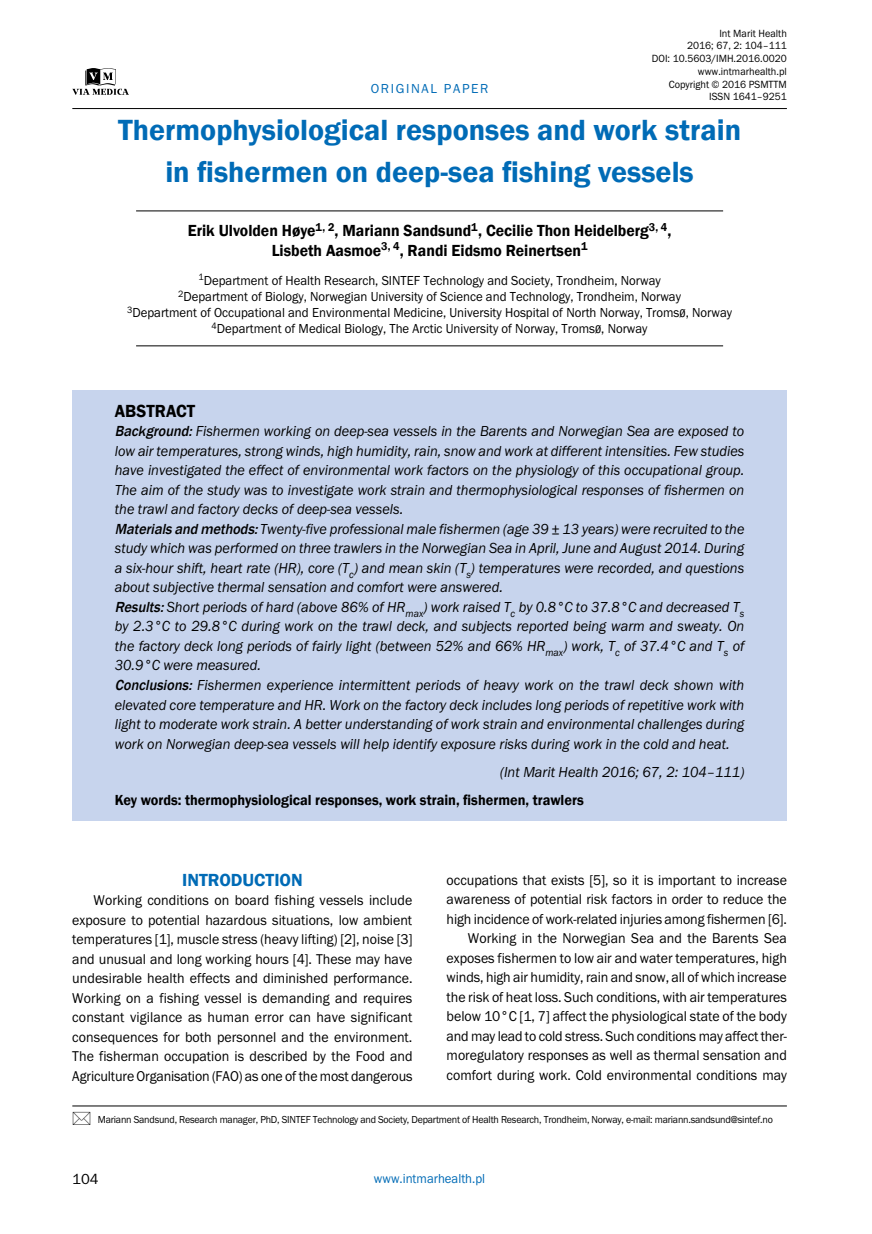
<style>
.page{position:relative;width:872px;height:1234px;background:#fff}
.page>*{position:absolute;margin:0;border:0;box-sizing:border-box;transform-origin:0 0}
.t1{font:600 30px/42px "Franklin Gothic";color:#006bb6;text-align:center}
.t2{font:600 18px "Franklin Gothic";color:#006bb6}
.t3{font:600 18px "Franklin Gothic";color:#000;scale:.95 1}
.t4{font:600 16.5px/19.8px "Franklin Gothic";color:#000;text-align:center;scale:.95 1}
.t5{font:italic 15px/19.5px "Franklin Got Itc TEE";color:#000;scale:.95 1}
.t6{font:600 15px "Franklin Gothic";color:#000;scale:.95 1}
.t7{font:15px "Franklin Got Itc TEE";color:#000}
.t8{font:14.7px/19.5px "Franklin Got Itc TEE";color:#000;text-align:justify;scale:.95 1}
.t9{font:13.5px/16.2px "Franklin Got Itc TEE";color:#000;text-align:center;scale:.95 1}
.t10{font:13.5px "Franklin Got Itc TEE";color:#006bb6;scale:.95 1}
.t11{font:13.5px "Franklin Got Itc TEE";letter-spacing:.12em;color:#006bb6}
.t12{font:10.8px/12.8px "Franklin Got Itc TEE";color:#000;text-align:right;scale:.95 1}
.t13{font:10.5px "Franklin Got Itc TEE";letter-spacing:-.02em;color:#000;scale:.95 1}
.s1{font-family:"Swis 721 Cn EU"}
.s2{font-family:"Franklin Gothic";font-weight:500}
</style>
<div class="page">
<hr style="left:72px;top:108px;width:715px;height:1px;background:#000">
<svg style="left:72px;top:68px;width:57px;height:27px"></svg>
<hr style="left:72px;top:1105px;width:715px;height:1px;background:#000">
<div style="left:72px;top:389px;width:715px;height:431px;background:#c7d4ed"></div>
<hr style="left:136px;top:210px;width:587px;height:1px;background:#000">
<hr style="left:136px;top:345px;width:587px;height:1px;background:#000">
<p class="t11" style="left:371px;top:81px;width:119px">ORIGINAL PAPER</p>
<p class="t12" style="left:652px;top:27px;width:144px">Int Marit Health<br>2016; 67, 2: 104–111<br>DOI: 10.5603/IMH.2016.0020 www.intmarhealth.pl<br>Copyright © 2016 PSMTTM<br>ISSN 1641–9251</p>
<h1 class="t1" style="left:118px;top:109px;width:624px">Thermophysiological responses and work strain in fishermen on deep-sea fishing vessels</h1>
<p class="t4" style="left:188px;top:221px;width:510px">Erik Ulvolden Høye<sup>1,</sup> <sup>2</sup>, Mariann Sandsund<sup>1</sup>, Cecilie Thon Heidelberg<sup>3,</sup> <sup>4</sup>,<br>Lisbeth Aasmoe<sup>3,</sup> <sup>4</sup>, Randi Eidsmo Reinertsen<sup>1</sup></p>
<p class="t9" style="left:127px;top:272px;width:638px"><sup>1</sup>Department of Health Research, SINTEF Technology and Society, Trondheim, Norway<br><sup>2</sup>Department of Biology, Norwegian University of Science and Technology, Trondheim, Norway<br><sup>3</sup>Department of Occupational and Environmental Medicine, University Hospital of North Norway, Troms<span class="s1">ø</span>, Norway <sup>4</sup>Department of Medical Biology, The Arctic University of Norway, Troms<span class="s1">ø</span>, Norway</p>
<p class="t3" style="left:115px;top:399px;width:86px">ABSTRACT</p>
<p class="t5" style="left:115px;top:421px;width:664px"><span class="s2">Background:</span>Fishermen working on deep-sea vessels in the Barents and Norwegian Sea are exposed to low air temperatures, strong winds, high humidity, rain, snow and work at different intensities. Few studies have investigated the effect of environmental work factors on the physiology of this occupational group.<br>The aim of the study was to investigate work strain and thermophysiological responses of fishermen on the trawl and factory decks of deep-sea vessels.<br><span class="s2">Materialsand methods:</span>Twenty-five professional male fishermen (age 39 ± 13 years) were recruited to the study which was performed on three trawlers in the Norwegian Sea in April, June and August 2014. During a six-hour shift, heart rate (HR), core (T<sub>c</sub>) and mean skin (T<sub>s</sub>) temperatures were recorded, and questions about subjective thermal sensation and comfort were answered.<br><span class="s2">Results:</span>Short periods of hard (above 86% of HR<sub>max</sub>) work raised T<sub>c</sub> by 0.8°C to 37.8°C and decreased T<sub>s </sub>by 2.3°C to 29.8°C during work on the trawl deck, and subjects reported being warm and sweaty. On the factory deck long periods of fairly light (between 52% and 66% HR<sub>max</sub>) work, T<sub>c</sub> of 37.4°C and T<sub>s</sub> of 30.9°C were measured.<br><span class="s2">Conclusions:</span> Fishermen experience intermittent periods of heavy work on the trawl deck shown with elevated core temperature and HR. Work on the factory deck includes long periods of repetitive work with light to moderate work strain. A better understanding of work strain and environmental challenges during work on Norwegian deep-sea vessels will help identify exposure risks during work in the cold and heat.</p>
<p class="t5" style="left:500px;top:761px;width:259px">(Int Marit Health 2016; 67, 2: 104–111)</p>
<p class="t6" style="left:115px;top:790px;width:495px">Key words: thermophysiological responses, work strain, fishermen, trawlers</p>
<p class="t2" style="left:182px;top:868px;width:122px">INTRODUCTION</p>
<p class="t8" style="left:72px;top:890px;width:360px;text-indent:21px">Working conditions on board fishing vessels include exposure to potential hazardous situations, low ambient temperatures [1], muscle stress (heavy lifting) [2], noise [3] and unusual and long working hours [4]. These may have undesirable health effects and diminished performance.<br>Working on a fishing vessel is demanding and requires constant vigilance as human error can have significant consequences for both personnel and the environment.<br>The fisherman occupation is described by the Food and Agriculture Organisation (FAO) as one of the most dangerous</p>
<p class="t8" style="left:446px;top:870px;width:360px;text-align:right">occupations that exists [5], so it is important to increase awareness of potential risk factors in order to reduce the high incidence of work-related injuries among fishermen [6].<br>Working in the Norwegian Sea and the Barents Sea exposes fishermen to low air and water temperatures, high winds, high air humidity, rain and snow, all of which increase the risk of heat loss. Such conditions, with air temperatures below 10°C [1, 7] affect the physiological state of the body and may lead to cold stress. Such conditions may affect ther&shy;moregulatory responses as well as thermal sensation and comfort during work. Cold environmental conditions may</p>
<p class="t13" style="left:98px;top:1112px;width:712px">Mariann Sandsund, Research manager, PhD, SINTEF Technology and Society, Department of Health Research, Trondheim, Norway, e-mail: mariann.sandsund@sintef.no</p>
<p class="t7" style="left:72px;top:1170px;width:28px">104</p>
<p class="t10" style="left:374px;top:1170px;width:119px">www.intmarhealth.pl</p>
</div>
